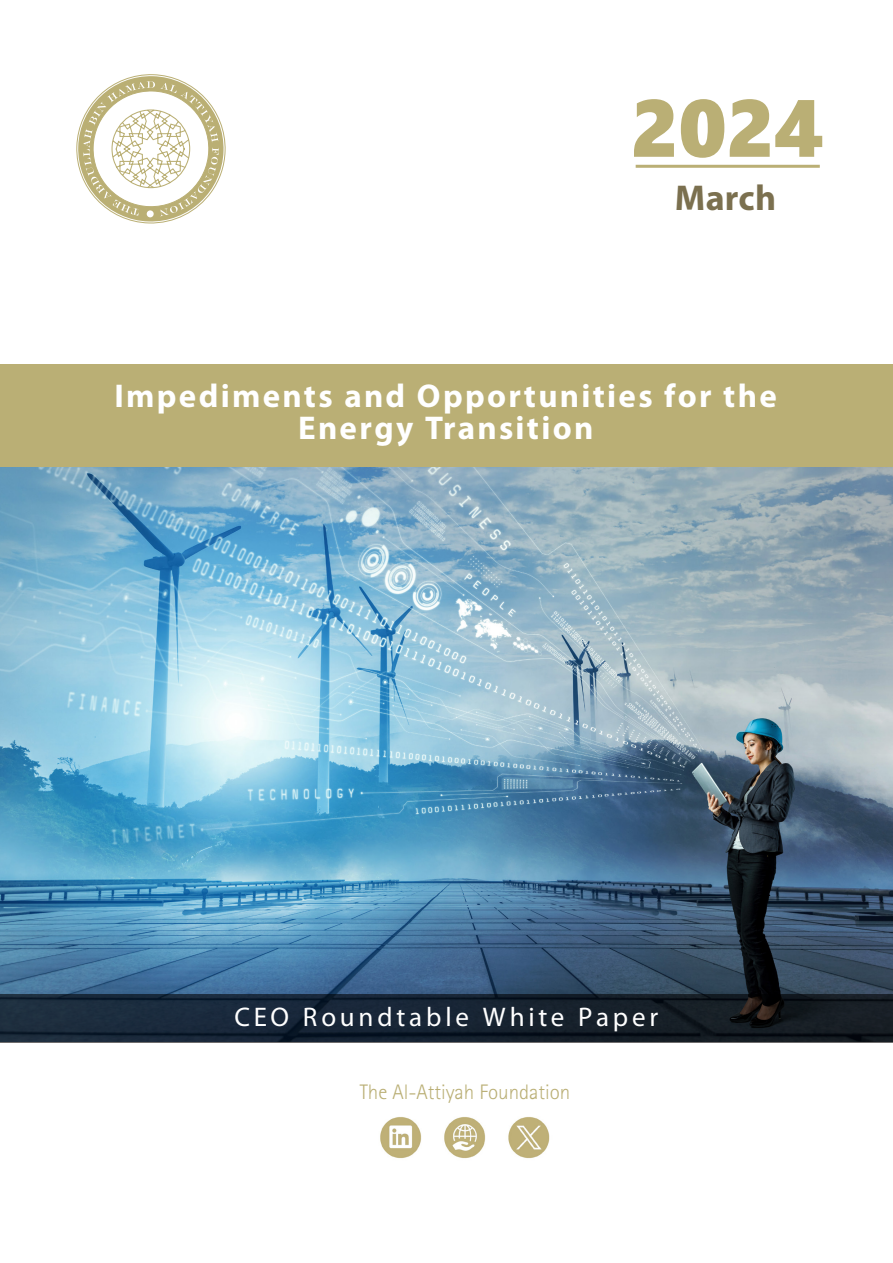
<style>
.page{position:relative;width:893px;height:1263px;background:#fff}
.page>*{position:absolute;margin:0;border:0;box-sizing:border-box;transform-origin:0 0}
.t1{font:81px "Segoe UI Black";color:#baaf75}
.t2{font:700 36px "Myriad Pro";letter-spacing:.005em;color:#7b704f}
.t3{font:700 33px/31.5px "Myriad Pro";letter-spacing:.07em;color:#fff;text-align:center}
.t4{font:27px "Myriad Pro";letter-spacing:.14em;color:#fff}
.t5{font:300 21px "Rotis Sans Serif Pro";color:#baaf75}
</style>
<div class="page">
<img style="left:380px;top:1117px;width:170px;height:42px">
<img style="left:0;top:467px;width:893px;height:527px">
<hr style="left:636px;top:165px;width:184px;height:3px;background:#baaf75">
<div style="left:0;top:364px;width:893px;height:103px;background:#baaf75"></div>
<svg style="left:0;top:994px;width:893px;height:49px;background:#17222f"></svg>
<svg style="left:77px;top:74px;width:148px;height:149px"></svg>
<div style="left:147px;top:210px;width:7px;height:8px;background:#fff;border-radius:50%"></div>
<p class="t1" style="left:630px;top:69px;width:195px">2024</p>
<p class="t2" style="left:675px;top:174px;width:103px">March</p>
<p class="t3" style="left:114px;top:379px;width:664px">Impediments and Opportunities for the<br>Energy Transition</p>
<p class="t4" style="left:234px;top:1000px;width:425px">CEO Roundtable White Paper</p>
<p class="t5" style="left:360px;top:1080px;width:212px">The Al-Attiyah Foundation</p>
</div>
